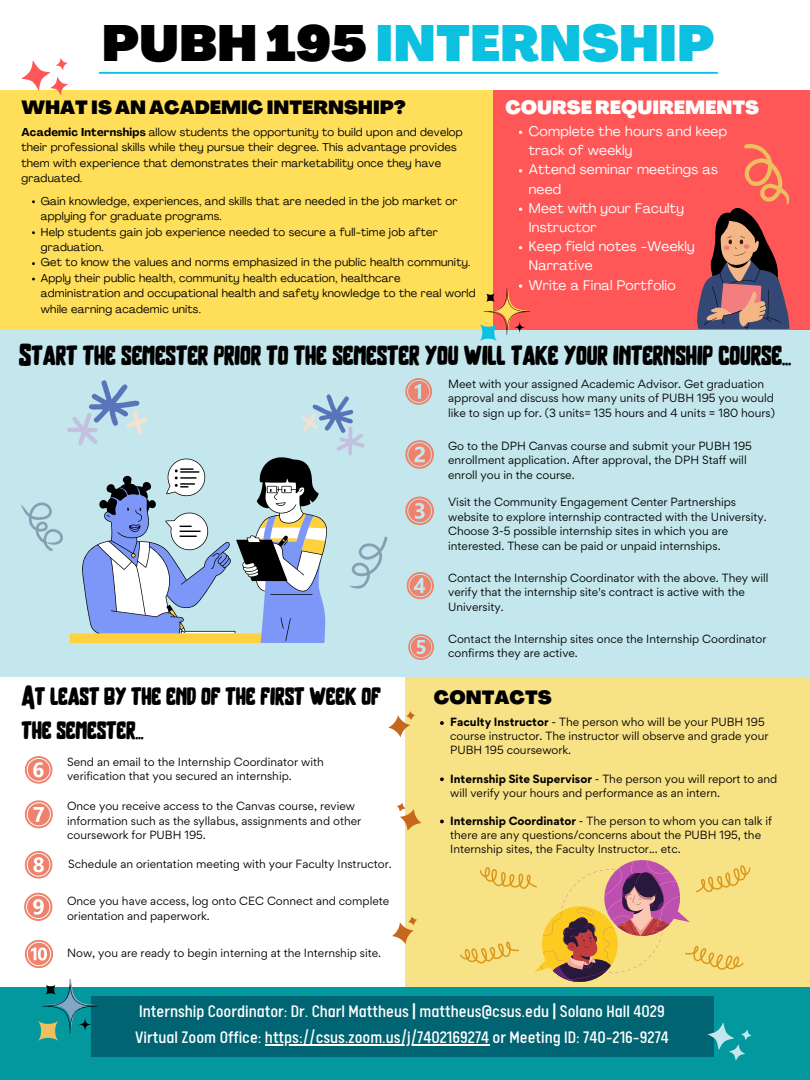
<style>
.page{position:relative;width:810px;height:1080px;background:#fff}
.page>*{position:absolute;margin:0;border:0;box-sizing:border-box;transform-origin:0 0}
.t1{font:900 50px "Agrandir";color:#0cc0df}
.t2{font:700 27.5px "BROTHER";color:#000}
.t3{font:700 25px/34.7px "BROTHER";color:#000}
.t4{font:18.75px "Calps";color:#fff}
.t5{font:900 18.75px "Agrandir";color:#000}
.t6{font:900 18.75px "Agrandir";color:#fff}
.t7{font:13.75px/19.2px "Agrandir";letter-spacing:.02em;color:#fff}
.t8{font:11.25px/15.5px "Agrandir";letter-spacing:.02em;color:#000}
.t9{font:10.62px/14.5px "Gordita";color:#000}
.s1{color:#000}
.s2{font-weight:700}
</style>
<div class="page">
<div style="left:405px;top:663px;width:405px;height:326px;background:#f8e286"></div>
<div style="left:0;top:327px;width:810px;height:350px;background:#c3e7ec"></div>
<div style="left:0;top:90px;width:526px;height:239px;background:#ffde59"></div>
<div style="left:493px;top:90px;width:317px;height:239px;background:#ff5757"></div>
<div style="left:0;top:987px;width:810px;height:93px;background:#03989e"></div>
<svg style="left:106px;top:457px;width:213px;height:37px"></svg>
<svg style="left:405px;top:378px;width:27px;height:27px"></svg>
<svg style="left:405px;top:440px;width:29px;height:29px"></svg>
<svg style="left:405px;top:496px;width:29px;height:29px"></svg>
<svg style="left:407px;top:572px;width:27px;height:27px"></svg>
<svg style="left:408px;top:634px;width:26px;height:26px"></svg>
<svg style="left:25px;top:756px;width:27px;height:28px"></svg>
<svg style="left:25px;top:800px;width:28px;height:28px"></svg>
<svg style="left:25px;top:851px;width:27px;height:28px"></svg>
<svg style="left:24px;top:893px;width:28px;height:28px"></svg>
<svg style="left:25px;top:940px;width:28px;height:28px"></svg>
<svg style="left:67px;top:380px;width:81px;height:65px"></svg>
<svg style="left:296px;top:394px;width:69px;height:68px"></svg>
<svg style="left:21px;top:494px;width:306px;height:149px"></svg>
<svg style="left:479px;top:324px;width:18px;height:17px"></svg>
<svg style="left:21px;top:58px;width:47px;height:37px"></svg>
<svg style="left:697px;top:144px;width:93px;height:185px"></svg>
<svg style="left:350px;top:536px;width:38px;height:53px"></svg>
<div style="left:91px;top:997px;width:623px;height:60px;background:#006472"></div>
<hr style="left:265px;top:1044px;width:224px;height:1px;background:#fff">
<svg style="left:38px;top:1021px;width:20px;height:20px"></svg>
<svg style="left:43px;top:979px;width:54px;height:54px"></svg>
<svg style="left:440px;top:721px;width:4px;height:4px"></svg>
<svg style="left:440px;top:777px;width:4px;height:4px"></svg>
<svg style="left:440px;top:820px;width:4px;height:3px"></svg>
<svg style="left:460px;top:860px;width:291px;height:122px"></svg>
<svg style="left:708px;top:1023px;width:44px;height:38px"></svg>
<hr style="left:99px;top:72px;width:619px;height:2px;background:#0cc0df">
<svg style="left:392px;top:917px;width:25px;height:27px"></svg>
<svg style="left:484px;top:284px;width:46px;height:51px"></svg>
<svg style="left:388px;top:711px;width:27px;height:26px"></svg>
<svg style="left:397px;top:803px;width:25px;height:28px"></svg>
<p class="t1" style="left:102px;top:23px;width:614px"><span class="s1">PUBH 195</span> INTERNSHIP</p>
<p class="t5" style="left:21px;top:100px;width:386px">WHAT IS AN ACADEMIC INTERNSHIP?</p>
<p class="t8" style="left:21px;top:125px;width:443px"><span class="s2">Academic Internships</span> allow students the opportunity to build upon and develop their professional skills while they pursue their degree. This advantage provides them with experience that demonstrates their marketability once they have graduated.</p>
<p class="t8" style="left:41px;top:194px;width:418px">Gain knowledge, experiences, and skills that are needed in the job market or applying for graduate programs.</p>
<p class="t8" style="left:41px;top:225px;width:398px">Help students gain job experience needed to secure a full-time job after graduation.</p>
<p class="t8" style="left:41px;top:256px;width:431px">Get to know the values and norms emphasized in the public health community.</p>
<p class="t8" style="left:41px;top:271px;width:436px">Apply their public health, community health education, healthcare administration and occupational health and safety knowledge to the real world while earning academic units.</p>
<p class="t6" style="left:505px;top:100px;width:255px">COURSE REQUIREMENTS</p>
<p class="t7" style="left:529px;top:123px;width:200px">Complete the hours and keep track of weekly</p>
<p class="t7" style="left:529px;top:161px;width:191px">Attend seminar meetings as need</p>
<p class="t7" style="left:529px;top:200px;width:157px">Meet with your Faculty<br>Instructor</p>
<p class="t7" style="left:529px;top:238px;width:168px">Keep field notes -Weekly<br>Narrative</p>
<p class="t7" style="left:529px;top:277px;width:149px">Write a Final Portfolio</p>
<p class="t2" style="left:19px;top:344px;width:774px">Start the semester prior to the semester you will take your internship course .</p>
<p class="t9" style="left:448px;top:376px;width:328px">Meet with your assigned Academic Advisor. Get graduation approval and discuss how many units of PUBH 195 you would like to sign up for. (3 units= 135 hours and 4 units = 180 hours)</p>
<p class="t9" style="left:448px;top:438px;width:305px">Go to the DPH Canvas course and submit your PUBH 195</p>
<p class="t9" style="left:448px;top:453px;width:300px">enrollment application. After approval, the DPH Staff will enroll you in the course.</p>
<p class="t9" style="left:448px;top:495px;width:320px">Visit the Community Engagement Center Partnerships website to explore internship contracted with the University.<br>Choose 3-5 possible internship sites in which you are interested. These can be paid or unpaid internships.</p>
<p class="t9" style="left:448px;top:570px;width:322px">Contact the Internship Coordinator with the above. They will verify that the internship site's contract is active with the<br>University.</p>
<p class="t9" style="left:448px;top:631px;width:320px">Contact the Internship sites once the Internship Coordinator confirms they are active.</p>
<p class="t3" style="left:22px;top:681px;width:361px">At least by the end of the first week of the semester .</p>
<p class="t9" style="left:67px;top:754px;width:258px">Send an email to the Internship Coordinator with</p>
<p class="t9" style="left:67px;top:769px;width:226px">verification that you secured an internship.</p>
<p class="t9" style="left:67px;top:799px;width:296px">Once you receive access to the Canvas course, review information such as the syllabus, assignments and other coursework for PUBH 195.</p>
<p class="t9" style="left:68px;top:857px;width:325px">Schedule an orientation meeting with your Faculty Instructor.</p>
<p class="t9" style="left:67px;top:894px;width:324px">Once you have access, log onto CEC Connect and complete orientation and paperwork.</p>
<p class="t9" style="left:67px;top:945px;width:316px">Now, you are ready to begin interning at the Internship site.</p>
<p class="t5" style="left:434px;top:690px;width:119px">CONTACTS</p>
<p class="t9" style="left:450px;top:715px;width:320px;line-height:14.1px"><span class="s2">Faculty Instructor</span> - The person who will be your PUBH 195 course instructor. The instructor will observe and grade your<br>PUBH 195 coursework.</p>
<p class="t9" style="left:450px;top:771px;width:329px;line-height:14.1px"><span class="s2">Internship Site Supervisor</span> - The person you will report to and will verify your hours and performance as an intern.</p>
<p class="t9" style="left:450px;top:814px;width:323px;line-height:14.1px"><span class="s2">Internship Coordinator</span> - The person to whom you can talk if there are any questions/concerns about the PUBH 195, the<br>Internship sites, the Faculty Instructor... etc.</p>
<p class="t4" style="left:139px;top:1004px;width:527px">Internship Coordinator: Dr. Charl Mattheus | mattheus@csus.edu | Solano Hall 4029</p>
<p class="t4" style="left:135px;top:1030px;width:535px">Virtual Zoom Office: https://csus.zoom.us/j/7402169274 or Meeting ID: 740-216-9274</p>
</div>
